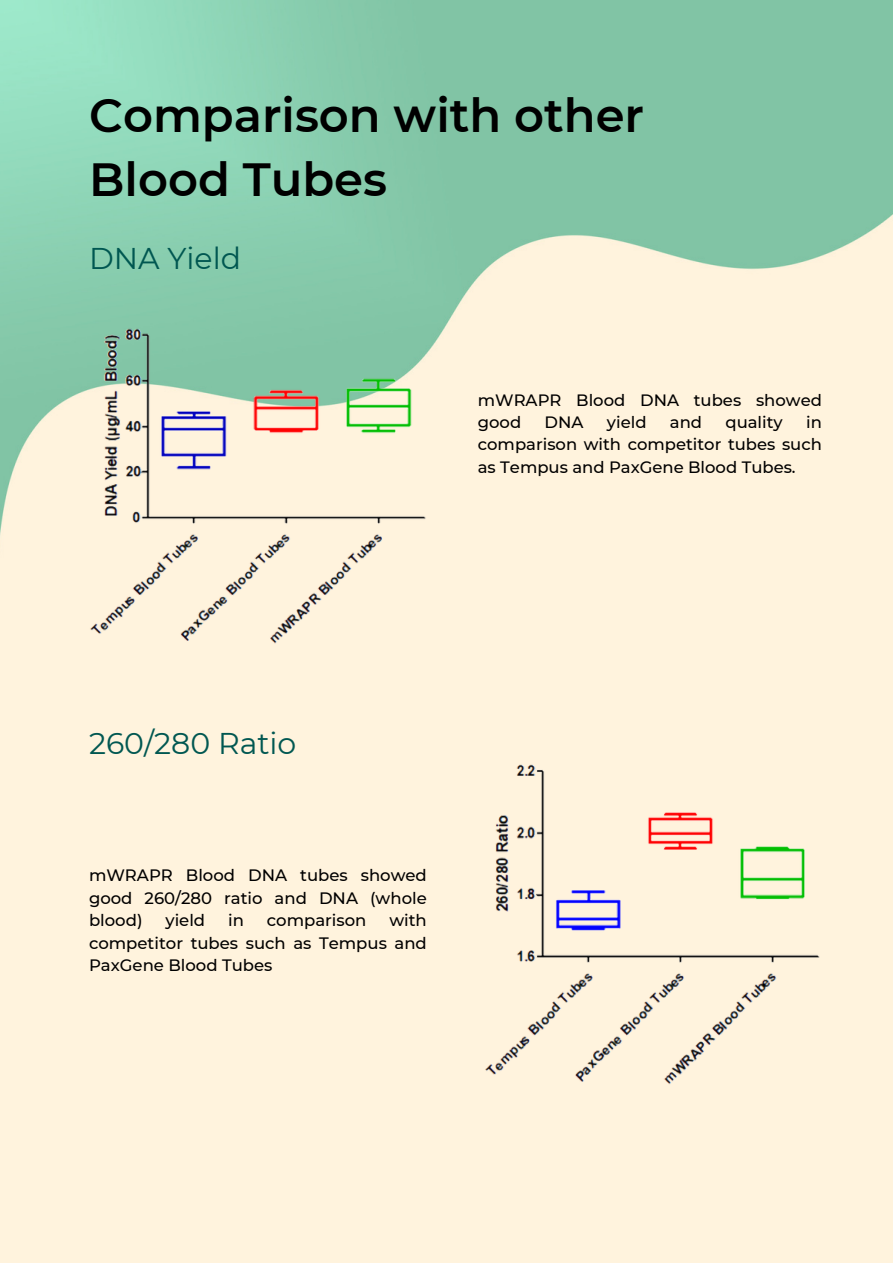
<style>
.page{position:relative;width:893px;height:1264px;background:#fff}
.page>*{position:absolute;margin:0;border:0;box-sizing:border-box;transform-origin:0 0}
.t1{font:600 46.5px/64.1px "Montserrat";color:#000}
.t2{font:30px "Montserrat";color:#005751}
.t3{font:500 16.5px/22.5px "Montserrat";color:#000;text-align:justify}
.t4{font:500 16.35px/22.5px "Montserrat";color:#000}
</style>
<div class="page">
<img style="left:89px;top:320px;width:376px;height:333px">
<img style="left:462px;top:747px;width:375px;height:346px">
<p class="t1" style="left:89px;top:83px;width:556px">Comparison with other<br>Blood Tubes</p>
<p class="t2" style="left:89px;top:240px;width:154px">DNA Yield</p>
<p class="t4" style="left:478px;top:388px;width:345px">mWRAPR Blood DNA tubes showed good</p>
<p class="t4" style="left:478px;top:411px;width:345px;text-align:justify;text-indent:328px">in comparison with competitor tubes such as Tempus and PaxGene Blood Tubes.</p>
<p class="t4" style="left:544px;top:411px;width:40px">DNA</p>
<p class="t4" style="left:607px;top:411px;width:41px">yield</p>
<p class="t4" style="left:669px;top:411px;width:34px">and</p>
<p class="t4" style="left:725px;top:411px;width:59px">quality</p>
<p class="t2" style="left:89px;top:725px;width:209px">260/280 Ratio</p>
<p class="t3" style="left:89px;top:864px;width:339px">mWRAPR Blood DNA tubes showed good 260/280 ratio and DNA (whole blood)</p>
<p class="t3" style="left:89px;top:909px;width:339px;text-indent:300px">with competitor tubes such as Tempus and PaxGene Blood Tubes</p>
<p class="t3" style="left:165px;top:909px;width:41px">yield</p>
<p class="t3" style="left:228px;top:909px;width:17px">in</p>
<p class="t3" style="left:267px;top:909px;width:101px">comparison</p>
</div>
